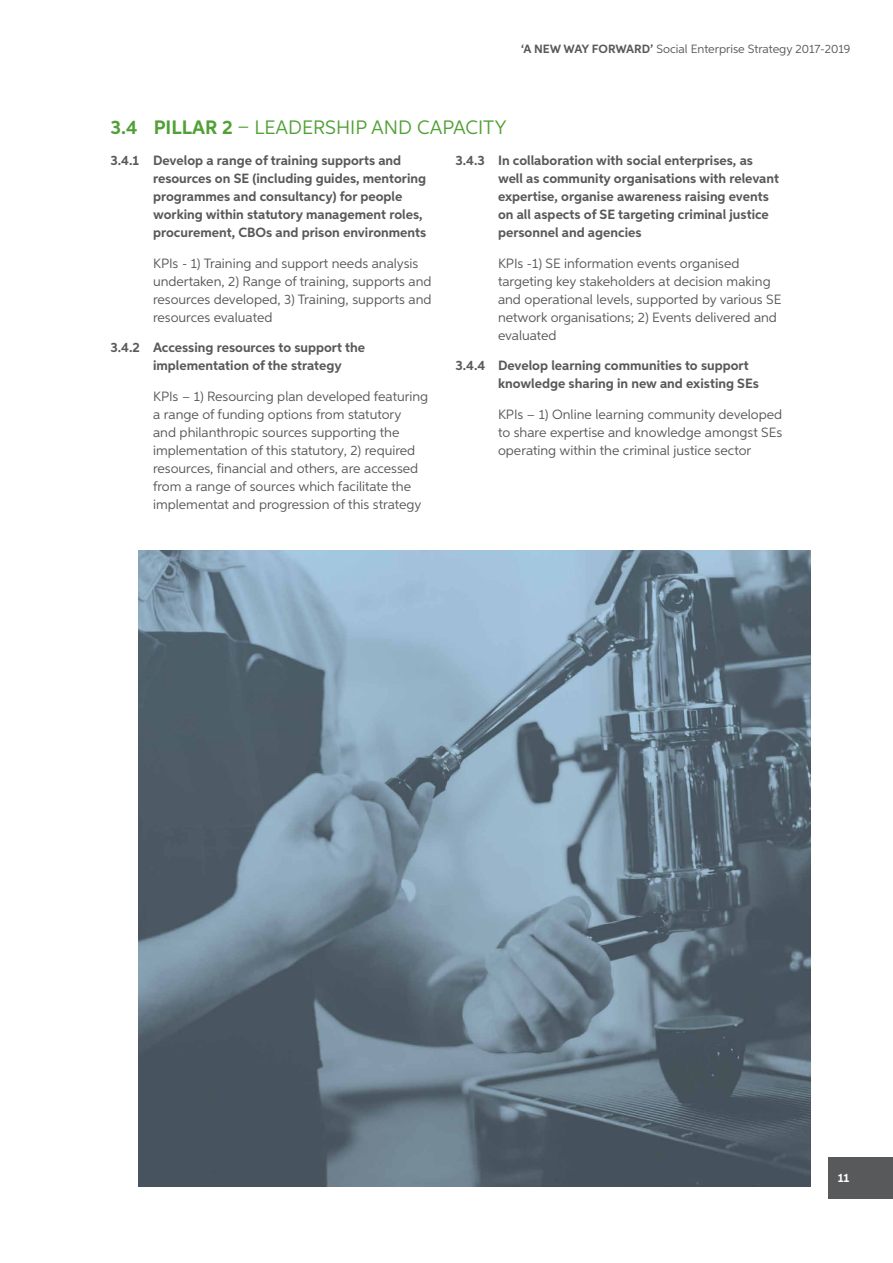
<style>
.page{position:relative;width:893px;height:1263px;background:#fff}
.page>*{position:absolute;margin:0;border:0;box-sizing:border-box;transform-origin:0 0}
.t1{font:19.5px "Aspira";color:#50a035}
.t2{font:13.5px/18px "Aspira";color:#58595b}
.t3{font:700 13.5px/18px "Aspira";color:#58595b}
.t4{font:12px "Aspira";color:#58595b}
.t5{font:700 12px "Aspira";color:#fff}
.s1{font-weight:700}
</style>
<div class="page">
<img style="left:138px;top:551px;width:672px;height:635px">
<div style="left:829px;top:1157px;width:64px;height:41px;background:#58595b"></div>
<p class="t4" style="left:521px;top:41px;width:331px"><span class="s1">‘A NEW WAY FORWARD’</span> Social Enterprise Strategy 2017-2019</p>
<h1 class="t1" style="left:111px;top:116px;width:398px"><span class="s1">3.4 PILLAR 2</span> – LEADERSHIP AND CAPACITY</h1>
<p class="t3" style="left:153px;top:151px;width:275px;text-indent:-43px">3.4.1 Develop a range of training supports and resources on SE (including guides, mentoring programmes and consultancy) for people working within statutory management roles, procurement, CBOs and prison environments</p>
<p class="t2" style="left:153px;top:254px;width:280px">KPIs - 1) Training and support needs analysis undertaken, 2) Range of training, supports and resources developed, 3) Training, supports and resources evaluated</p>
<p class="t3" style="left:153px;top:339px;width:213px;text-indent:-43px">3.4.2 Accessing resources to support the implementation of the strategy</p>
<p class="t2" style="left:153px;top:387px;width:277px">KPIs – 1) Resourcing plan developed featuring a range of funding options from statutory<br>and philanthropic sources supporting the implementation of this statutory, 2) required resources, financial and others, are accessed from a range of sources which facilitate the implementat and progression of this strategy</p>
<p class="t3" style="left:498px;top:151px;width:283px;text-indent:-43px">3.4.3 In collaboration with social enterprises, as well as community organisations with relevant expertise, organise awareness raising events on all aspects of SE targeting criminal justice personnel and agencies</p>
<p class="t2" style="left:498px;top:254px;width:285px">KPIs -1) SE information events organised targeting key stakeholders at decision making and operational levels, supported by various SE network organisations; 2) Events delivered and evaluated</p>
<p class="t3" style="left:498px;top:357px;width:262px;text-indent:-43px">3.4.4 Develop learning communities to support knowledge sharing in new and existing SEs</p>
<p class="t2" style="left:498px;top:405px;width:286px;text-align:justify">KPIs – 1) Online learning community developed to share expertise and knowledge amongst SEs operating within the criminal justice sector</p>
<p class="t5" style="left:838px;top:1170px;width:13px">11</p>
</div>
